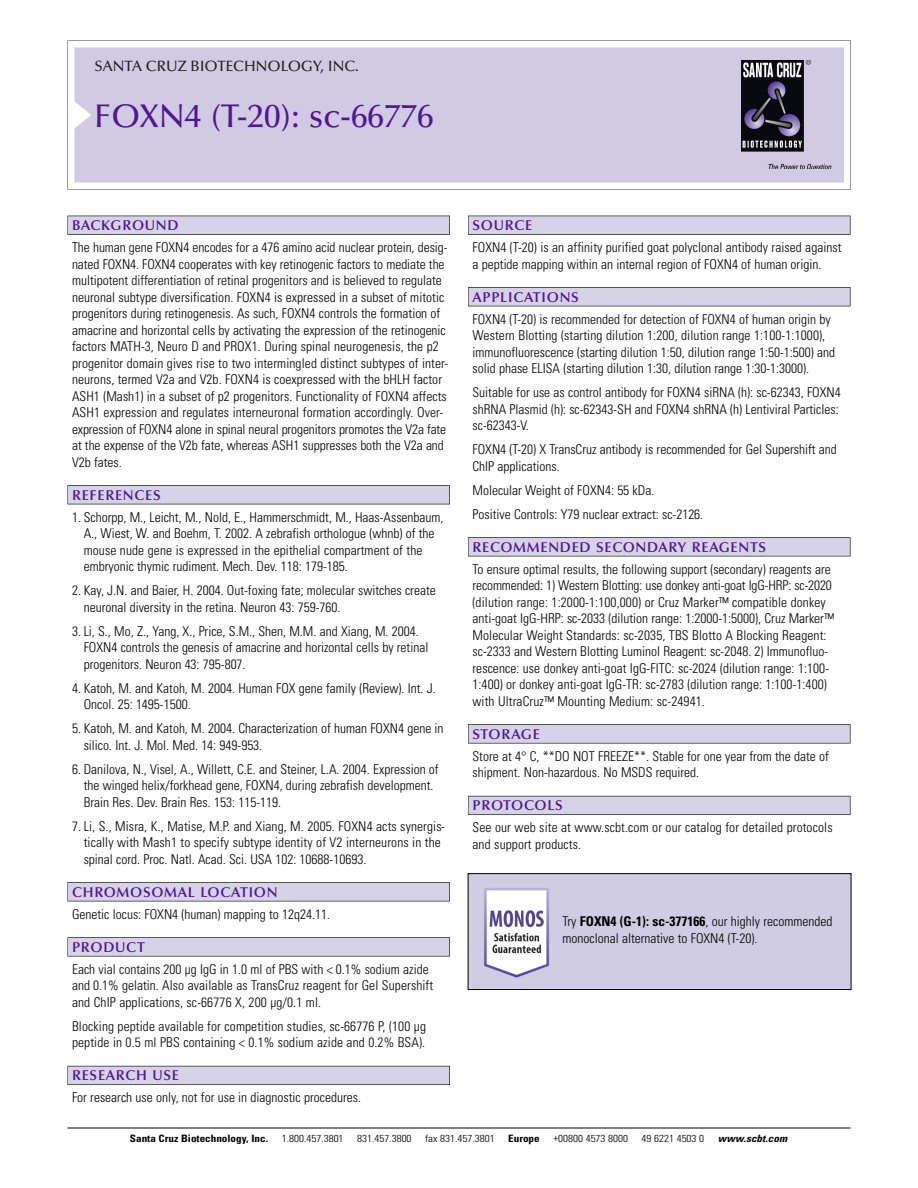
<style>
.page{position:relative;width:918px;height:1188px;background:#fff}
.page>*{position:absolute;margin:0;border:0;box-sizing:border-box;transform-origin:0 0}
.t1{font:500 33px "Optima";color:#511695}
.t2{font:500 15px "Optima";color:#231f20}
.t3{font:600 14.25px "Optima";letter-spacing:.05em;color:#511695}
.t4{font:300 condensed 13.5px/16.5px "Univers";color:#000}
.t5{font:300 condensed 10.2px "Univers";color:#000;scale:1.1 1}
.t6{font:700 condensed 10.2px "Univers";color:#000;scale:1.1 1}
.t7{font:italic 700 condensed 10.2px "Univers";letter-spacing:.005em;color:#000;scale:1.1 1}
.s1{font-weight:700}
</style>
<div class="page">
<svg style="left:68px;top:40px;width:783px;height:149px"></svg>
<div style="left:74px;top:47px;width:770px;height:135px;background:#d1cae3"></div>
<img style="left:741px;top:60px;width:90px;height:108px">
<div style="left:68px;top:216px;width:382px;height:19px;background:#525155"></div>
<div style="left:68px;top:216px;width:381px;height:18px;background:#d7d3e7"></div>
<div style="left:68px;top:485px;width:382px;height:19px;background:#525155"></div>
<div style="left:68px;top:486px;width:381px;height:18px;background:#d7d3e7"></div>
<div style="left:68px;top:882px;width:382px;height:19px;background:#545357"></div>
<div style="left:68px;top:883px;width:381px;height:18px;background:#d7d3e7"></div>
<div style="left:68px;top:937px;width:382px;height:19px;background:#575759"></div>
<div style="left:68px;top:938px;width:381px;height:18px;background:#d7d3e7"></div>
<div style="left:68px;top:1066px;width:382px;height:19px;background:#5b5a62"></div>
<div style="left:68px;top:1066px;width:381px;height:18px;background:#d7d3e7"></div>
<div style="left:468px;top:216px;width:382px;height:19px;background:#525155"></div>
<div style="left:468px;top:216px;width:382px;height:18px;background:#d7d3e7"></div>
<div style="left:468px;top:287px;width:382px;height:19px;background:#525155"></div>
<div style="left:468px;top:288px;width:382px;height:18px;background:#d7d3e7"></div>
<div style="left:468px;top:537px;width:382px;height:19px;background:#545357"></div>
<div style="left:468px;top:538px;width:382px;height:18px;background:#d7d3e7"></div>
<div style="left:468px;top:724px;width:382px;height:19px;background:#575759"></div>
<div style="left:468px;top:725px;width:382px;height:18px;background:#d7d3e7"></div>
<div style="left:468px;top:796px;width:382px;height:19px;background:#5b5a62"></div>
<div style="left:468px;top:796px;width:382px;height:18px;background:#d7d3e7"></div>
<hr style="left:68px;top:1128px;width:782px;height:1px;background:#000">
<img style="left:470px;top:875px;width:379px;height:113px">
<div style="left:468px;top:873px;width:383px;height:117px;border:1px solid #000"></div>
<p class="t2" style="left:94px;top:61px;width:266px">SANTA CRUZ BIOTECHNOLOGY, INC.</p>
<h1 class="t1" style="left:94px;top:103px;width:341px">FOXN4 (T-20): sc-66776</h1>
<p class="t3" style="left:72px;top:219px;width:108px">BACKGROUND</p>
<p class="t4" style="left:72px;top:240px;width:378px">The human gene FOXN4 encodes for a 476 amino acid nuclear protein, desig&shy;nated FOXN4. FOXN4 cooperates with key retinogenic factors to mediate the multipotent differentiation of retinal progenitors and is believed to regulate neuronal subtype diversification. FOXN4 is expressed in a subset of mitotic progenitors during retinogenesis. As such, FOXN4 controls the formation of amacrine and horizontal cells by activating the expression of the retinogenic factors MATH-3, Neuro D and PROX1. During spinal neurogenesis, the p2 progenitor domain gives rise to two intermingled distinct subtypes of inter&shy;neurons, termed V2a and V2b. FOXN4 is coexpressed with the bHLH factor ASH1 (Mash1) in a subset of p2 progenitors. Functionality of FOXN4 affects ASH1 expression and regulates interneuronal formation accordingly. Over&shy;expression of FOXN4 alone in spinal neural progenitors promotes the V2a fate at the expense of the V2b fate, whereas ASH1 suppresses both the V2a and V2b fates.</p>
<p class="t3" style="left:72px;top:489px;width:90px">REFERENCES</p>
<p class="t4" style="left:84px;top:510px;width:361px;text-indent:-12px">1. Schorpp, M., Leicht, M., Nold, E., Hammerschmidt, M., Haas-Assenbaum, A., Wiest, W. and Boehm, T. 2002. A zebrafish orthologue (whnb) of the mouse nude gene is expressed in the epithelial compartment of the embryonic thymic rudiment. Mech. Dev. 118: 179-185.</p>
<p class="t4" style="left:84px;top:583px;width:354px;text-indent:-12px">2. Kay, J.N. and Baier, H. 2004. Out-foxing fate; molecular switches create neuronal diversity in the retina. Neuron 43: 759-760.</p>
<p class="t4" style="left:84px;top:624px;width:346px;text-indent:-12px">3. Li, S., Mo, Z., Yang, X., Price, S.M., Shen, M.M. and Xiang, M. 2004.<br>FOXN4 controls the genesis of amacrine and horizontal cells by retinal progenitors. Neuron 43: 795-807.</p>
<p class="t4" style="left:84px;top:681px;width:354px;text-indent:-12px">4. Katoh, M. and Katoh, M. 2004. Human FOX gene family (Review). Int. J.<br>Oncol. 25: 1495-1500.</p>
<p class="t4" style="left:84px;top:721px;width:361px;text-indent:-12px">5. Katoh, M. and Katoh, M. 2004. Characterization of human FOXN4 gene in silico. Int. J. Mol. Med. 14: 949-953.</p>
<p class="t4" style="left:84px;top:762px;width:357px;text-indent:-12px">6. Danilova, N., Visel, A., Willett, C.E. and Steiner, L.A. 2004. Expression of the winged helix/forkhead gene, FOXN4, during zebrafish development.<br>Brain Res. Dev. Brain Res. 153: 115-119.</p>
<p class="t4" style="left:84px;top:819px;width:363px;text-indent:-12px">7. Li, S., Misra, K., Matise, M.P. and Xiang, M. 2005. FOXN4 acts synergis&shy;tically with Mash1 to specify subtype identity of V2 interneurons in the spinal cord. Proc. Natl. Acad. Sci. USA 102: 10688-10693.</p>
<p class="t3" style="left:72px;top:886px;width:207px">CHROMOSOMAL LOCATION</p>
<p class="t4" style="left:72px;top:907px;width:260px">Genetic locus: FOXN4 (human) mapping to 12q24.11.</p>
<p class="t3" style="left:72px;top:941px;width:74px">PRODUCT</p>
<p class="t4" style="left:72px;top:962px;width:363px">Each vial contains 200 µg IgG in 1.0 ml of PBS with &lt; 0.1% sodium azide and 0.1% gelatin. Also available as TransCruz reagent for Gel Supershift and ChIP applications, sc-66776 X, 200 µg/0.1 ml.</p>
<p class="t4" style="left:72px;top:1019px;width:356px">Blocking peptide available for competition studies, sc-66776 P, (100 µg peptide in 0.5 ml PBS containing &lt; 0.1% sodium azide and 0.2% BSA).</p>
<p class="t3" style="left:72px;top:1070px;width:109px">RESEARCH USE</p>
<p class="t4" style="left:72px;top:1090px;width:290px">For research use only, not for use in diagnostic procedures.</p>
<p class="t3" style="left:473px;top:219px;width:61px">SOURCE</p>
<p class="t4" style="left:473px;top:240px;width:371px">FOXN4 (T-20) is an affinity purified goat polyclonal antibody raised against a peptide mapping within an internal region of FOXN4 of human origin.</p>
<p class="t3" style="left:473px;top:291px;width:108px">APPLICATIONS</p>
<p class="t4" style="left:473px;top:312px;width:364px">FOXN4 (T-20) is recommended for detection of FOXN4 of human origin by Western Blotting (starting dilution 1:200, dilution range 1:100-1:1000), immunofluorescence (starting dilution 1:50, dilution range 1:50-1:500) and solid phase ELISA (starting dilution 1:30, dilution range 1:30-1:3000).</p>
<p class="t4" style="left:473px;top:385px;width:370px">Suitable for use as control antibody for FOXN4 siRNA (h): sc-62343, FOXN4 shRNA Plasmid (h): sc-62343-SH and FOXN4 shRNA (h) Lentiviral Particles: sc-62343-V.</p>
<p class="t4" style="left:473px;top:442px;width:366px">FOXN4 (T-20) X TransCruz antibody is recommended for Gel Supershift and<br>ChIP applications.</p>
<p class="t4" style="left:473px;top:479px;width:232px;line-height:24px">Molecular Weight of FOXN4: 55 kDa.<br>Positive Controls: Y79 nuclear extract: sc-2126.</p>
<p class="t3" style="left:473px;top:541px;width:295px">RECOMMENDED SECONDARY REAGENTS</p>
<p class="t4" style="left:473px;top:562px;width:363px">To ensure optimal results, the following support (secondary) reagents are recommended: 1) Western Blotting: use donkey anti-goat IgG-HRP: sc-2020 (dilution range: 1:2000-1:100,000) or Cruz Marker™ compatible donkey anti-goat IgG-HRP: sc-2033 (dilution range: 1:2000-1:5000), Cruz Marker™ Molecular Weight Standards: sc-2035, TBS Blotto A Blocking Reagent: sc-2333 and Western Blotting Luminol Reagent: sc-2048. 2) Immunofluo&shy;rescence: use donkey anti-goat IgG-FITC: sc-2024 (dilution range: 1:100- 1:400) or donkey anti-goat IgG-TR: sc-2783 (dilution range: 1:100-1:400) with UltraCruz™ Mounting Medium: sc-24941.</p>
<p class="t3" style="left:473px;top:728px;width:69px">STORAGE</p>
<p class="t4" style="left:473px;top:749px;width:358px">Store at 4° C, **DO NOT FREEZE**. Stable for one year from the date of shipment. Non-hazardous. No MSDS required.</p>
<p class="t3" style="left:473px;top:800px;width:92px">PROTOCOLS</p>
<p class="t4" style="left:473px;top:820px;width:362px">See our web site at www.scbt.com or our catalog for detailed protocols and support products.</p>
<p class="t4" style="left:563px;top:914px;width:271px">Try <span class="s1">FOXN4 (G-1): sc-377166</span>, our highly recommended monoclonal alternative to FOXN4 (T-20).</p>
<p class="t6" style="left:130px;top:1135px;width:127px">Santa Cruz Biotechnology, Inc.</p>
<p class="t5" style="left:282px;top:1135px;width:58px">1.800.457.3801</p>
<p class="t5" style="left:357px;top:1135px;width:51px">831.457.3800</p>
<p class="t5" style="left:425px;top:1135px;width:65px">fax 831.457.3801</p>
<p class="t6" style="left:508px;top:1135px;width:30px">Europe</p>
<p class="t5" style="left:553px;top:1135px;width:69px">+00800 4573 8000</p>
<p class="t5" style="left:642px;top:1135px;width:58px">49 6221 4503 0</p>
<p class="t7" style="left:718px;top:1135px;width:64px">www.scbt.com</p>
</div>
